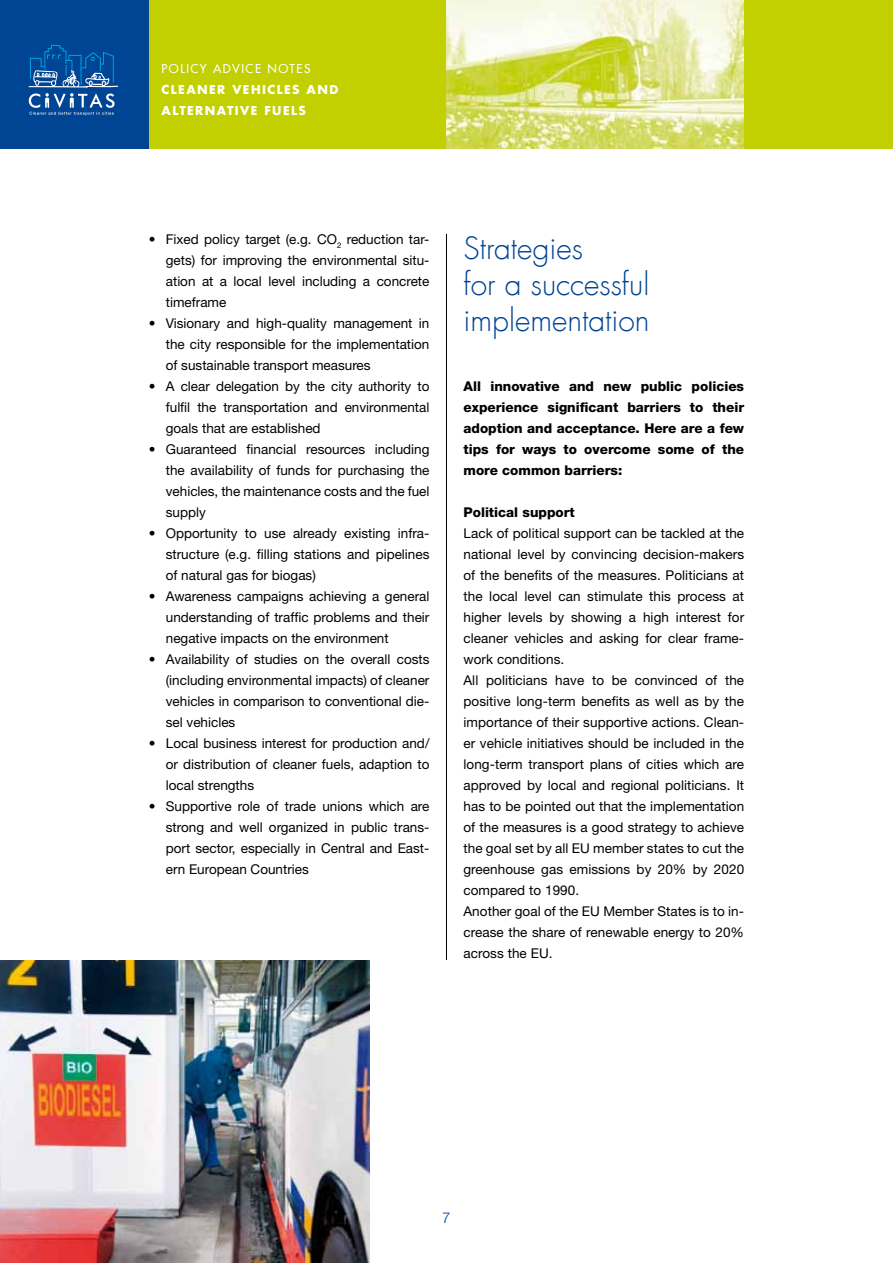
<style>
.page{position:relative;width:893px;height:1263px;background:#fff}
.page>*{position:absolute;margin:0;border:0;box-sizing:border-box;transform-origin:0 0}
.t1{font:300 30px/36px "Futura Com";color:#004494}
.t2{font:300 15px "Helvetica Neue LT Pro";color:#004494}
.t3{font:13.5px/21px "Helvetica Neue LT Pro";letter-spacing:.005em;color:#000;text-align:justify}
.t4{font:800 13.5px/21px "Helvetica Neue LT Pro";color:#000;text-align:justify}
.t5{font:700 12px/21px "Futura Com";letter-spacing:.12em;color:#fff}
.t6{font:500 12px "Futura Com";letter-spacing:.12em;color:#fff}
.s1{font-weight:300}
</style>
<div class="page">
<div style="left:0;top:0;width:893px;height:149px;background:#c2cf00"></div>
<div style="left:0;top:0;width:149px;height:149px;background:#004494"></div>
<svg style="left:29px;top:45px;width:89px;height:70px"></svg>
<img style="left:446px;top:0;width:298px;height:149px">
<hr style="left:446px;top:234px;width:1px;height:726px;background:#000">
<img style="left:0;top:960px;width:370px;height:303px">
<p class="t6" style="left:162px;top:60px;width:150px">POLICY ADVICE NOTES</p>
<p class="t5" style="left:162px;top:79px;width:178px">CLEANER VEHICLES AND<br>ALTERNATIVE FUELS</p>
<p class="t3" style="left:166px;top:228px;width:265px;text-indent:-17px">• Fixed policy target (e.g. CO<sub>2</sub> reduction tar&shy;gets) for improving the environmental situ&shy;ation at a local level including a concrete timeframe</p>
<p class="t3" style="left:166px;top:312px;width:265px;text-indent:-17px">• Visionary and high-quality management in the city responsible for the implementation of sustainable transport measures</p>
<p class="t3" style="left:166px;top:375px;width:265px;text-indent:-17px">• A clear delegation by the city authority to fulfil the transportation and environmental goals that are established</p>
<p class="t3" style="left:166px;top:438px;width:265px;text-indent:-17px">• Guaranteed financial resources including the availability of funds for purchasing the vehicles, the maintenance costs and the fuel supply</p>
<p class="t3" style="left:166px;top:522px;width:265px;text-indent:-17px">• Opportunity to use already existing infra&shy;structure (e.g. filling stations and pipelines of natural gas for biogas)</p>
<p class="t3" style="left:166px;top:585px;width:265px;text-indent:-17px">• Awareness campaigns achieving a general understanding of traffic problems and their negative impacts on the environment</p>
<p class="t3" style="left:166px;top:648px;width:265px;text-indent:-17px">• Availability of studies on the overall costs (including environmental impacts) of cleaner vehicles in comparison to conventional die&shy;sel vehicles</p>
<p class="t3" style="left:166px;top:732px;width:265px;text-indent:-17px"><span class="s1">•</span> Local business interest for production and/ or distribution of cleaner fuels, adaption to local strengths</p>
<p class="t3" style="left:166px;top:795px;width:265px;text-indent:-17px">• Supportive role of trade unions which are strong and well organized in public trans&shy;port sector, especially in Central and East&shy;ern European Countries</p>
<h1 class="t1" style="left:463px;top:230px;width:188px">Strategies<br>for a successful implementation</h1>
<p class="t4" style="left:463px;top:375px;width:282px">All innovative and new public policies experience significant barriers to their adoption and acceptance. Here are a few tips for ways to overcome some of the more common barriers:</p>
<p class="t4" style="left:463px;top:501px;width:113px">Political support</p>
<p class="t3" style="left:463px;top:522px;width:282px;text-align:left">Lack of political support can be tackled at the national level by convincing decision-makers of the benefits of the measures. Politicians at the local level can stimulate this process at higher levels by showing a high interest for cleaner vehicles and asking for clear frame&shy;work conditions.<br>All politicians have to be convinced of the positive long-term benefits as well as by the importance of their supportive actions. Clean&shy;er vehicle initiatives should be included in the long-term transport plans of cities which are approved by local and regional politicians. It has to be pointed out that the implementation of the measures is a good strategy to achieve the goal set by all EU member states to cut the greenhouse gas emissions by 20% by 2020 compared to 1990.<br>Another goal of the EU Member States is to in&shy;crease the share of renewable energy to 20% across the EU.</p>
<p class="t2" style="left:442px;top:1208px;width:10px">7</p>
</div>
